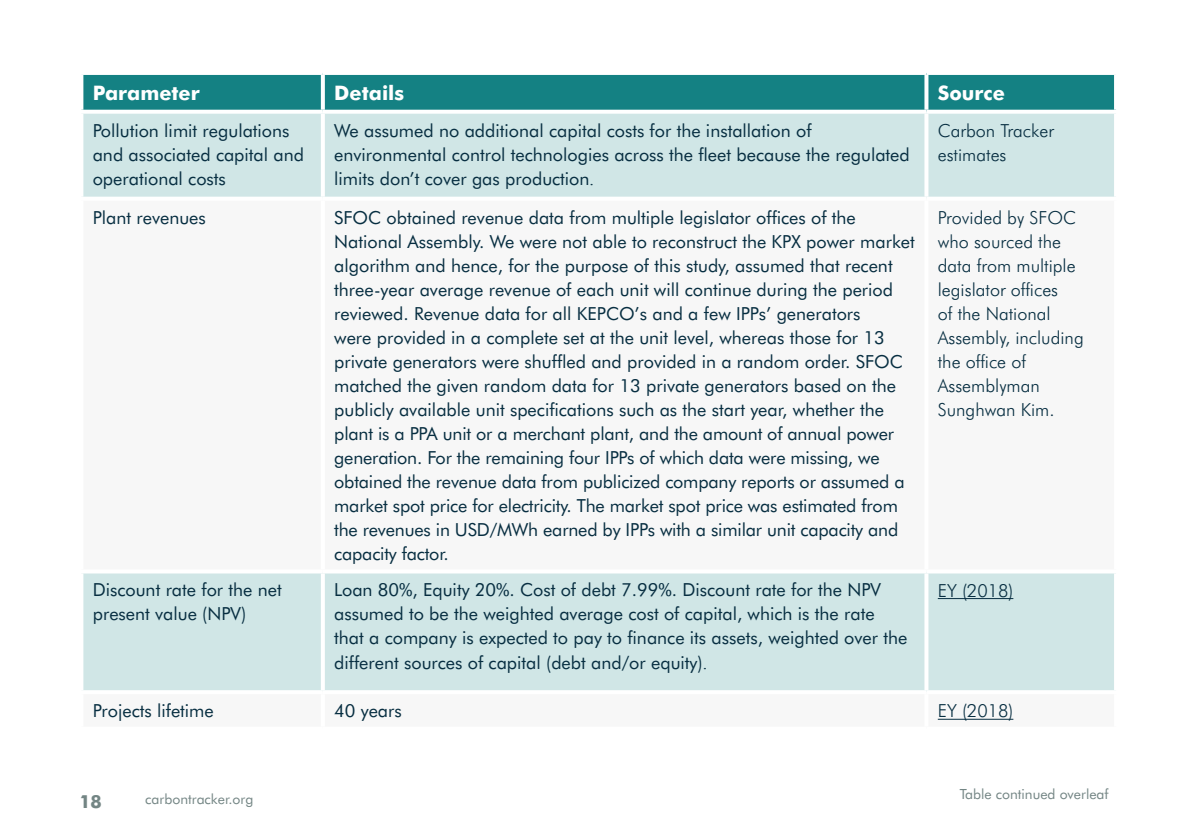
<style>
.page{position:relative;width:1191px;height:840px;background:#fff}
.page>*{position:absolute;margin:0;border:0;box-sizing:border-box;transform-origin:0 0}
.t1{font:700 20px "Futura BT";color:#fff}
.t2{font:18px/24px "Futura BT";color:#072e41}
.t3{font:300 18px/24px "Futura BT";color:#072e41}
.t4{font:700 18px "Futura BT";color:#738584}
.t5{font:14px "Futura BT";color:#738584}
.s1{font-family:"Times New Roman"}
</style>
<div class="page">
<div style="left:83px;top:75px;width:1031px;height:35px;background:#148183"></div>
<div style="left:83px;top:114px;width:1031px;height:82px;background:#d0e6e6"></div>
<svg style="left:83px;top:573px;width:1031px;height:147px;fill:#d0e6e6"></svg>
<svg style="left:321px;top:75px;width:4px;height:35px"></svg>
<svg style="left:924px;top:75px;width:4px;height:35px"></svg>
<svg style="left:1114px;top:75px;width:2px;height:35px"></svg>
<svg style="left:82px;top:110px;width:241px;height:4px"></svg>
<svg style="left:323px;top:113px;width:603px;height:1px"></svg>
<svg style="left:926px;top:110px;width:190px;height:4px"></svg>
<svg style="left:82px;top:196px;width:241px;height:1px"></svg>
<svg style="left:323px;top:196px;width:603px;height:1px"></svg>
<svg style="left:926px;top:196px;width:190px;height:2px"></svg>
<hr style="left:321px;top:114px;width:4px;height:82px;background:#fff">
<svg style="left:924px;top:114px;width:4px;height:82px"></svg>
<hr style="left:321px;top:573px;width:4px;height:116px;background:#fff">
<svg style="left:924px;top:573px;width:4px;height:116px"></svg>
<svg style="left:83px;top:689px;width:240px;height:4px"></svg>
<svg style="left:323px;top:689px;width:603px;height:4px"></svg>
<hr style="left:321px;top:693px;width:4px;height:33px;background:#fff">
<svg style="left:926px;top:689px;width:188px;height:4px"></svg>
<hr style="left:924px;top:693px;width:4px;height:33px;background:#fff">
<hr style="left:937px;top:598px;width:76px;height:1px;background:#072e41">
<hr style="left:937px;top:718px;width:76px;height:1px;background:#072e41">
<p class="t1" style="left:93px;top:81px;width:109px">Parameter</p>
<p class="t1" style="left:334px;top:81px;width:71px">Details</p>
<p class="t1" style="left:937px;top:81px;width:69px">Source</p>
<p class="t2" style="left:93px;top:118px;width:213px">Pollution limit regulations and associated capital and operational costs</p>
<p class="t2" style="left:334px;top:118px;width:577px">We assumed no additional capital costs for the installation of environmental control technologies across the fleet because the regulated limits don’t cover gas production<span class="s1">.</span></p>
<p class="t3" style="left:937px;top:118px;width:118px">Carbon Tracker estimates</p>
<p class="t2" style="left:93px;top:205px;width:115px">Plant revenues</p>
<p class="t2" style="left:334px;top:205px;width:582px">SFOC obtained revenue data from multiple legislator offices of the National Assembly. We were not able to reconstruct the KPX power market algorithm and hence, for the purpose of this study, assumed that recent three-year average revenue of each unit will continue during the period reviewed. Revenue data for all KEPCO’s and a few IPPs’ generators<br>were provided in a complete set at the unit level, whereas those for 13 private generators were shuffled and provided in a random order. SFOC matched the given random data for 13 private generators based on the publicly available unit specifications such as the start year, whether the plant is a PPA unit or a merchant plant, and the amount of annual power generation. For the remaining four IPPs of which data were missing, we obtained the revenue data from publicized company reports or assumed a market spot price for electricity. The market spot price was estimated from the revenues in USD/MWh earned by IPPs with a similar unit capacity and capacity factor.</p>
<p class="t3" style="left:937px;top:205px;width:147px">Provided by SFOC who sourced the data from multiple legislator offices<br>of the National<br>Assembly, including the office of<br>Assemblyman<br>Sunghwan Kim.</p>
<p class="t2" style="left:93px;top:577px;width:190px">Discount rate for the net present value (NPV)</p>
<p class="t2" style="left:334px;top:577px;width:575px">Loan 80%, Equity 20%. Cost of debt 7.99%. Discount rate for the NPV assumed to be the weighted average cost of capital, which is the rate that a company is expected to pay to finance its assets, weighted over the different sources of capital (debt and/or equity)<span class="s1">.</span></p>
<p class="t3" style="left:937px;top:577px;width:77px">EY (2018)</p>
<p class="t2" style="left:93px;top:698px;width:123px">Projects lifetime</p>
<p class="t2" style="left:334px;top:698px;width:69px">40 years</p>
<p class="t3" style="left:937px;top:698px;width:77px">EY (2018)</p>
<p class="t4" style="left:79px;top:789px;width:24px">18</p>
<p class="t5" style="left:145px;top:790px;width:110px">carbontracker.org</p>
<p class="t5" style="left:959px;top:785px;width:150px">Table continued overleaf</p>
</div>
